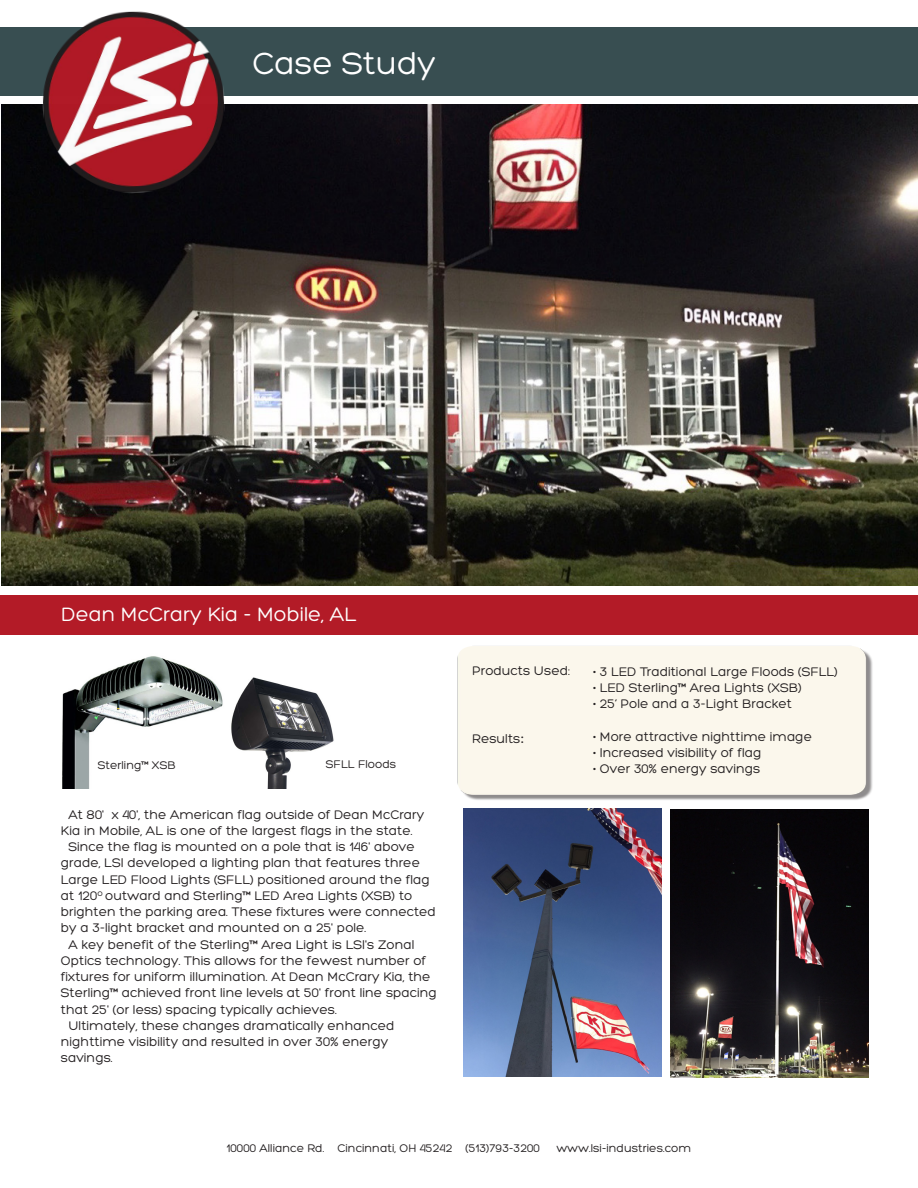
<style>
.page{position:relative;width:918px;height:1188px;background:#fff}
.page>*{position:absolute;margin:0;border:0;box-sizing:border-box;transform-origin:0 0}
.t1{font:33px "Hero";color:#fff}
.t2{font:21px "Hero";color:#fff}
.t3{font:13.5px "Hero";color:#231f20}
.t4{font:12px "Hero";color:#231f20}
.s1{font-family:"Avenir";font-weight:500}
</style>
<div class="page">
<img style="left:457px;top:646px;width:416px;height:182px">
<div style="left:0;top:27px;width:918px;height:68px;background:#384e51"></div>
<div style="left:0;top:595px;width:918px;height:40px;background:#b31b27"></div>
<img style="left:463px;top:808px;width:198px;height:269px">
<img style="left:670px;top:810px;width:198px;height:268px">
<img style="left:231px;top:677px;width:103px;height:111px">
<img style="left:62px;top:656px;width:161px;height:132px">
<img style="left:2px;top:105px;width:916px;height:481px">
<img style="left:35px;top:11px;width:199px;height:191px">
<p class="t1" style="left:252px;top:46px;width:185px">Case Study</p>
<p class="t2" style="left:62px;top:603px;width:296px">Dean McCrary Kia - Mobile, AL</p>
<p class="t4" style="left:98px;top:759px;width:79px">Sterling™ XSB</p>
<p class="t4" style="left:326px;top:758px;width:72px">SFLL Floods</p>
<p class="t3" style="left:68px;top:808px;width:357px">At 80' x 40', the American flag outside of Dean McCrary</p>
<p class="t3" style="left:61px;top:824px;width:353px">Kia in Mobile, AL is one of the largest flags in the state.</p>
<p class="t3" style="left:68px;top:840px;width:348px">Since the flag is mounted on a pole that is 146' above</p>
<p class="t3" style="left:61px;top:856px;width:361px">grade, LSI developed a lighting plan that features three</p>
<p class="t3" style="left:61px;top:872px;width:370px">Large LED Flood Lights (SFLL) positioned around the flag</p>
<p class="t3" style="left:61px;top:889px;width:353px">at 120<sup>o</sup> outward and Sterling™ LED Area Lights (XSB) to</p>
<p class="t3" style="left:61px;top:905px;width:377px">brighten the parking area. These fixtures were connected</p>
<p class="t3" style="left:61px;top:921px;width:307px">by a 3-light bracket and mounted on a 25' pole.</p>
<p class="t3" style="left:68px;top:937px;width:348px">A key benefit of the Sterling™ Area Light is LSI's Zonal</p>
<p class="t3" style="left:61px;top:954px;width:367px">Optics technology. This allows for the fewest number of</p>
<p class="t3" style="left:61px;top:970px;width:371px">fixtures for uniform illumination. At Dean McCrary Kia, the</p>
<p class="t3" style="left:61px;top:986px;width:378px">Sterling™ achieved front line levels at 50' front line spacing</p>
<p class="t3" style="left:61px;top:1003px;width:278px">that 25' (or less) spacing typically achieves.</p>
<p class="t3" style="left:68px;top:1019px;width:328px">Ultimately, these changes dramatically enhanced</p>
<p class="t3" style="left:61px;top:1035px;width:329px">nighttime visibility and resulted in over 30% energy</p>
<p class="t3" style="left:61px;top:1051px;width:53px">savings.</p>
<p class="t3" style="left:472px;top:664px;width:100px">Products Used:</p>
<p class="t3" style="left:472px;top:732px;width:54px">Results<span class="s1">:</span></p>
<p class="t3" style="left:593px;top:665px;width:246px">• 3 LED Traditional Large Floods (SFLL)</p>
<p class="t3" style="left:593px;top:681px;width:210px">• LED Sterling™ Area Lights (XSB)</p>
<p class="t3" style="left:593px;top:697px;width:200px">• 25’ Pole and a 3-Light Bracket</p>
<p class="t3" style="left:593px;top:729px;width:221px">• More attractive nighttime image</p>
<p class="t3" style="left:593px;top:746px;width:170px">• Increased visibility of flag</p>
<p class="t3" style="left:593px;top:762px;width:169px">• Over 30% energy savings</p>
<p class="t4" style="left:227px;top:1142px;width:315px">10000 Alliance Rd. Cincinnati, OH 45242 (513)793-3200</p>
<p class="t4" style="left:556px;top:1142px;width:136px">www.lsi-industries.com</p>
</div>
